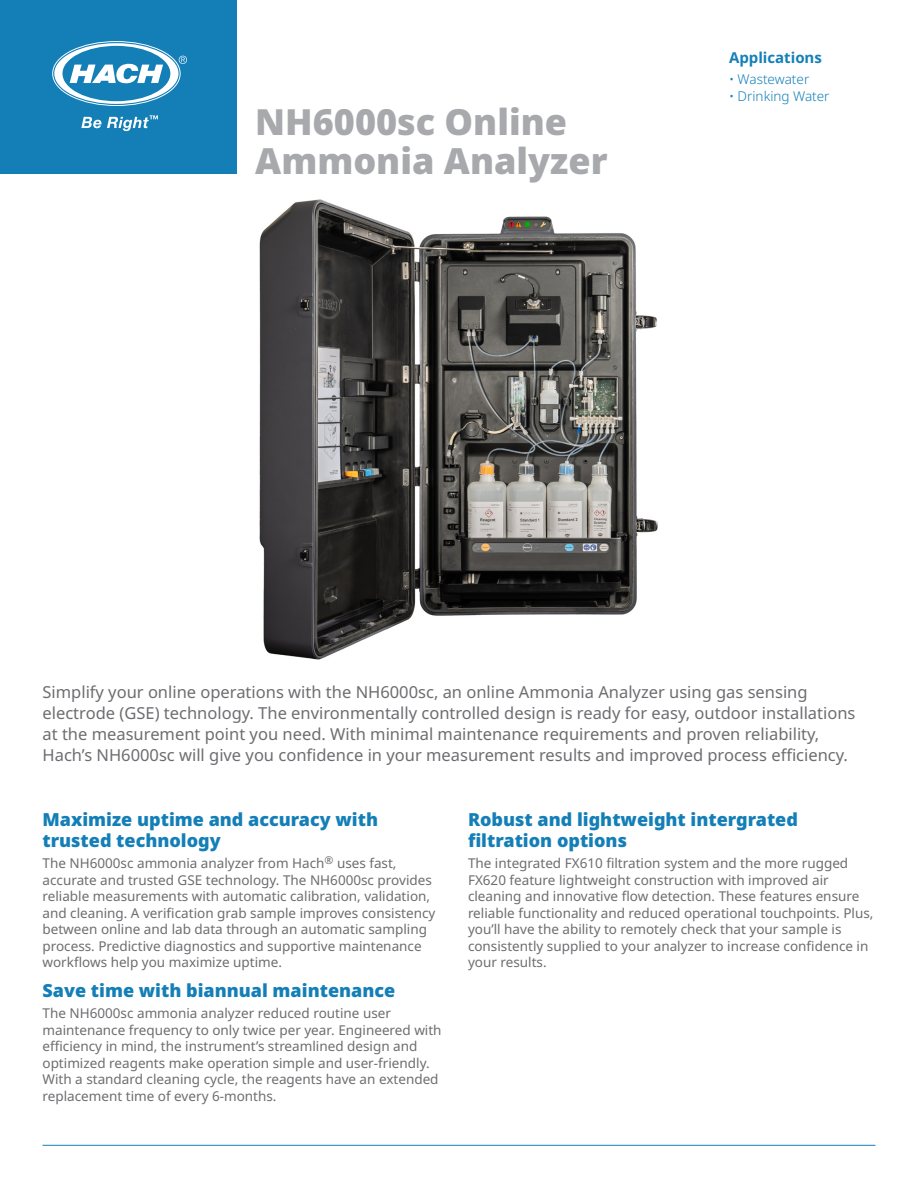
<style>
.page{position:relative;width:918px;height:1188px;background:#fff}
.page>*{position:absolute;margin:0;border:0;box-sizing:border-box;transform-origin:0 0}
.Head_1{font:900 36px/39px "Noto Sans";color:#a8a9ad}
.Head_2{font:900 18px/21px "Noto Sans";color:#147fb7}
.Text_1_USP{font:16.5px/21px "Noto Sans";color:#6c6d70}
.Head_3{font:700 15px "Noto Sans";color:#147fb7}
.Text_1_Gray{font:13.5px/16.5px "Noto Sans";color:#6c6d70}
.Text_1_Color{font:300 13.5px "Noto Sans";color:#147fb7}
</style>
<div class="page">
<div style="left:0;top:0;width:237px;height:174px;background:#147fb7"></div>
<svg style="left:52px;top:41px;width:135px;height:65px"></svg>
<svg style="left:81px;top:117px;width:20px;height:11px"></svg>
<svg style="left:107px;top:115px;width:51px;height:16px"></svg>
<hr style="left:43px;top:1145px;width:832px;height:1px;background:#147fb7">
<img style="left:259px;top:199px;width:399px;height:461px">
<p class="Head_1" style="left:255px;top:102px;width:354px">NH6000sc Online<br>Ammonia Analyzer</p>
<p class="Head_3" style="left:729px;top:47px;width:94px">Applications</p>
<p class="Text_1_Color" style="left:729px;top:70px;width:82px">• Wastewater</p>
<p class="Text_1_Color" style="left:729px;top:86px;width:102px">• Drinking Water</p>
<p class="Text_1_USP" style="left:43px;top:682px;width:815px">Simplify your online operations with the NH6000sc, an online Ammonia Analyzer using gas sensing electrode (GSE) technology. The environmentally controlled design is ready for easy, outdoor installations at the measurement point you need. With minimal maintenance requirements and proven reliability, Hach’s NH6000sc will give you confidence in your measurement results and improved process efficiency.</p>
<p class="Head_2" style="left:43px;top:809px;width:337px">Maximize uptime and accuracy with trusted technology</p>
<p class="Text_1_Gray" style="left:43px;top:856px;width:394px">The NH6000sc ammonia analyzer from Hach<sup>®</sup> uses fast, accurate and trusted GSE technology. The NH6000sc provides reliable measurements with automatic calibration, validation, and cleaning. A verification grab sample improves consistency between online and lab data through an automatic sampling process. Predictive diagnostics and supportive maintenance workflows help you maximize uptime.</p>
<p class="Head_2" style="left:43px;top:980px;width:354px">Save time with biannual maintenance</p>
<p class="Text_1_Gray" style="left:43px;top:1006px;width:401px">The NH6000sc ammonia analyzer reduced routine user maintenance frequency to only twice per year. Engineered with efficiency in mind, the instrument’s streamlined design and optimized reagents make operation simple and user-friendly.<br>With a standard cleaning cycle, the reagents have an extended replacement time of every 6-months.</p>
<p class="Head_2" style="left:468px;top:809px;width:332px">Robust and lightweight intergrated filtration options</p>
<p class="Text_1_Gray" style="left:468px;top:856px;width:407px">The integrated FX610 filtration system and the more rugged FX620 feature lightweight construction with improved air cleaning and innovative flow detection. These features ensure reliable functionality and reduced operational touchpoints. Plus, you’ll have the ability to remotely check that your sample is consistently supplied to your analyzer to increase confidence in your results.</p>
</div>
